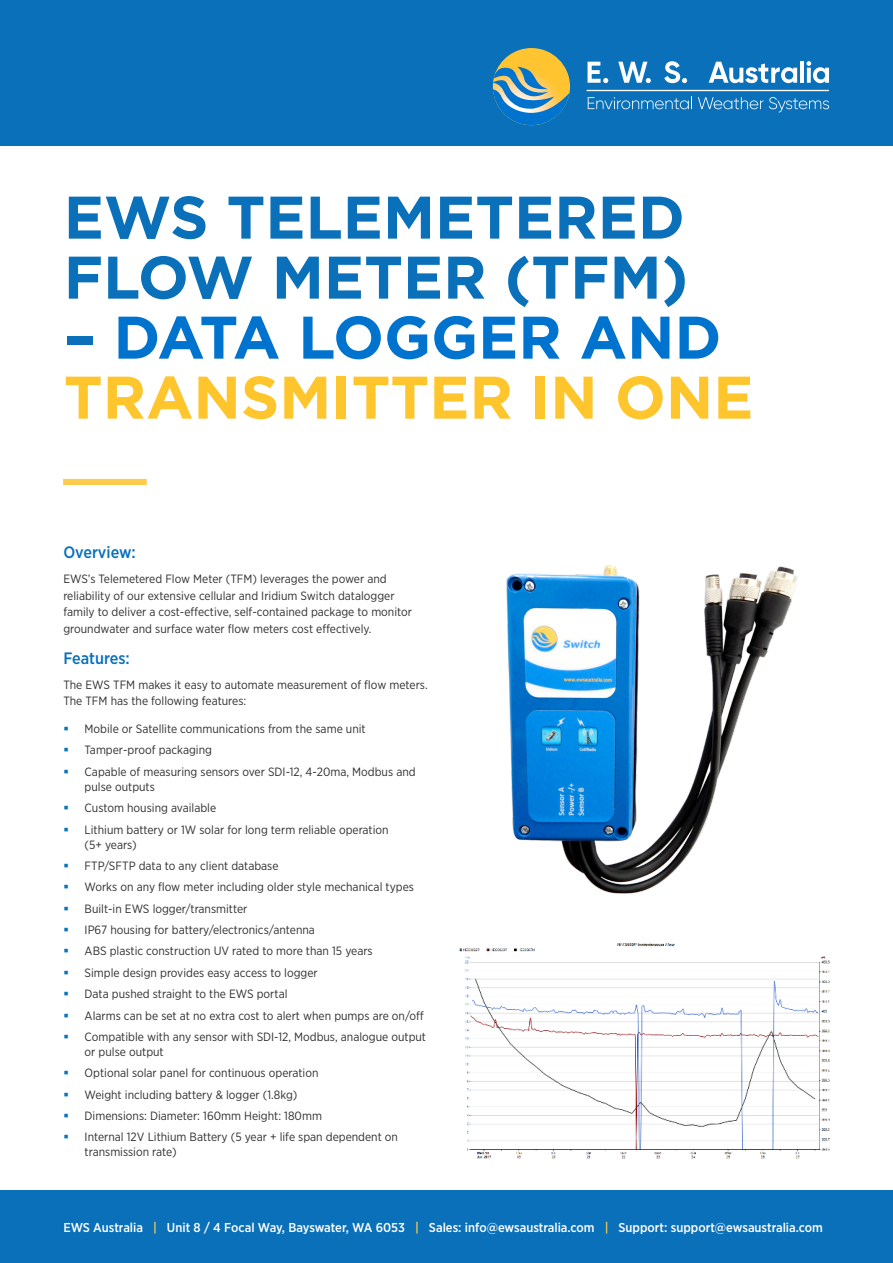
<style>
.page{position:relative;width:893px;height:1263px;background:#fff}
.page>*{position:absolute;margin:0;border:0;box-sizing:border-box;transform-origin:0 0}
.t1{font:700 60px/60px "Gotham";color:#ffc52d}
.t2{font:700 60px/60px "Gotham";color:#0970b9}
.Subheading{font:500 16.5px "Gotham Narrow";color:#0970b9}
.Body_Copy{font:500 12.9px "Gotham Narrow";color:#fff}
.Body_Copy-2{font:12px/16.5px "Gotham Narrow";color:#312f30}
.s1{color:#0970b9}
.s2{color:#0073ce}
.s3{color:#fecb4c}
</style>
<div class="page">
<div style="left:0;top:1191px;width:893px;height:72px;background:#0970b9"></div>
<div style="left:0;top:0;width:893px;height:145px;background:#0970b9"></div>
<svg style="left:493px;top:48px;width:77px;height:77px"></svg>
<svg style="left:587px;top:62px;width:21px;height:21px"></svg>
<svg style="left:618px;top:62px;width:33px;height:21px"></svg>
<svg style="left:664px;top:61px;width:23px;height:22px"></svg>
<svg style="left:709px;top:62px;width:88px;height:21px"></svg>
<hr style="left:800px;top:61px;width:4px;height:22px;background:#fff">
<svg style="left:806px;top:61px;width:23px;height:22px"></svg>
<svg style="left:588px;top:97px;width:104px;height:12px"></svg>
<svg style="left:698px;top:97px;width:131px;height:16px"></svg>
<hr style="left:587px;top:90px;width:242px;height:1px;background:#fff">
<img style="left:506px;top:565px;width:292px;height:329px">
<img style="left:459px;top:943px;width:371px;height:216px">
<div style="left:63px;top:479px;width:83px;height:6px;background:#fecb4c"></div>
<p class="t2" style="left:64px;top:187px;width:626px">EWS TELEMETERED<br>FLOW METER (TFM)</p>
<p class="t1" style="left:64px;top:307px;width:691px"><span class="s1">–</span> <span class="s2">DATA LOGGER AND<br></span>TRANSMITTER IN ONE</p>
<p class="Subheading" style="left:63px;top:542px;width:74px">Overview:</p>
<p class="Body_Copy-2" style="left:63px;top:571px;width:350px">EWS’s Telemetered Flow Meter (TFM) leverages the power and reliability of our extensive cellular and Iridium Switch datalogger family to deliver a cost-effective, self-contained package to monitor groundwater and surface water flow meters cost effectively.</p>
<p class="Subheading" style="left:63px;top:647px;width:68px">Features:</p>
<p class="Body_Copy-2" style="left:63px;top:676px;width:366px">The EWS TFM makes it easy to automate measurement of flow meters.<br>The TFM has the following features:</p>
<p class="Body_Copy-2" style="left:85px;top:720px;width:283px">Mobile or Satellite communications from the same unit</p>
<p class="Body_Copy-2" style="left:85px;top:742px;width:129px">Tamper-proof packaging</p>
<p class="Body_Copy-2" style="left:85px;top:764px;width:333px;line-height:15px">Capable of measuring sensors over SDI-12, 4-20ma, Modbus and pulse outputs</p>
<p class="Body_Copy-2" style="left:85px;top:799px;width:133px">Custom housing available</p>
<p class="Body_Copy-2" style="left:85px;top:821px;width:306px;line-height:15px">Lithium battery or 1W solar for long term reliable operation (5+ years)</p>
<p class="Body_Copy-2" style="left:85px;top:857px;width:195px">FTP/SFTP data to any client database</p>
<p class="Body_Copy-2" style="left:85px;top:878px;width:331px">Works on any flow meter including older style mechanical types</p>
<p class="Body_Copy-2" style="left:85px;top:900px;width:164px">Built-in EWS logger/transmitter</p>
<p class="Body_Copy-2" style="left:85px;top:921px;width:232px">IP67 housing for battery/electronics/antenna</p>
<p class="Body_Copy-2" style="left:85px;top:943px;width:290px">ABS plastic construction UV rated to more than 15 years</p>
<p class="Body_Copy-2" style="left:85px;top:964px;width:235px">Simple design provides easy access to logger</p>
<p class="Body_Copy-2" style="left:85px;top:985px;width:204px">Data pushed straight to the EWS portal</p>
<p class="Body_Copy-2" style="left:85px;top:1007px;width:341px">Alarms can be set at no extra cost to alert when pumps are on/off</p>
<p class="Body_Copy-2" style="left:85px;top:1029px;width:343px;line-height:15px">Compatible with any sensor with SDI-12, Modbus, analogue output or pulse output</p>
<p class="Body_Copy-2" style="left:85px;top:1064px;width:235px">Optional solar panel for continuous operation</p>
<p class="Body_Copy-2" style="left:85px;top:1086px;width:214px">Weight including battery &amp; logger (1.8kg)</p>
<p class="Body_Copy-2" style="left:85px;top:1107px;width:239px">Dimensions: Diameter: 160mm Height: 180mm</p>
<p class="Body_Copy-2" style="left:85px;top:1129px;width:315px;line-height:15px">Internal 12V Lithium Battery (5 year + life span dependent on transmission rate)</p>
<p class="Body_Copy" style="left:63px;top:1219px;width:761px">EWS Australia <span class="s3">|</span> Unit 8 / 4 Focal Way, Bayswater, WA 6053 <span class="s3">|</span> Sales: info@ewsaustralia.com <span class="s3">|</span> Support: support@ewsaustralia.com</p>
</div>
